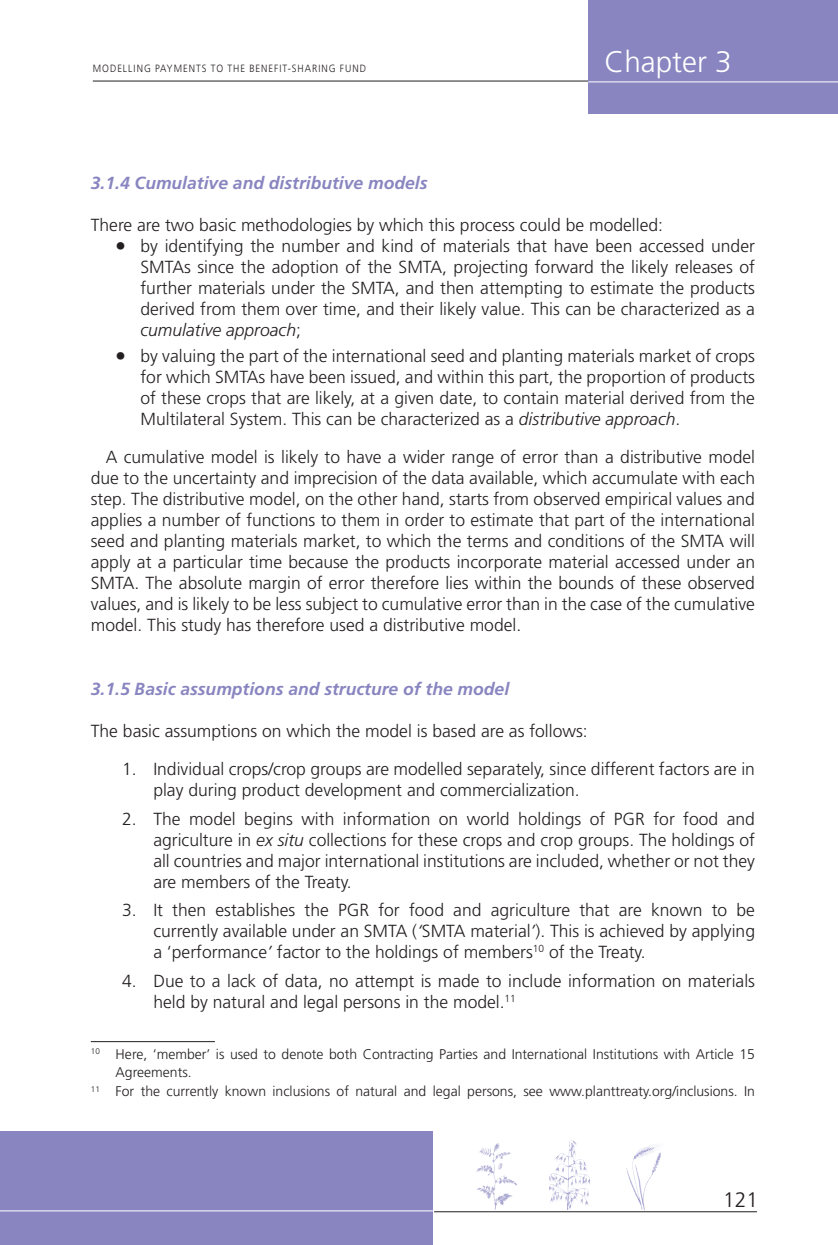
<style>
.page{position:relative;width:838px;height:1245px;background:#fff}
.page>*{position:absolute;margin:0;border:0;box-sizing:border-box;transform-origin:0 0}
.t1{font:300 29.75px "Frutiger LT Std";color:#fff}
.t2{font:300 21px "Frutiger LT Std";color:#231f20}
.t3{font:300 17.5px/21px "Frutiger LT Std";color:#231f20;text-align:justify}
.t4{font:italic 700 17.5px "Frutiger LT Std";color:#8885c0}
.t5{font:300 14px/17.5px "Frutiger LT Std";color:#231f20}
.t6{font:300 10.5px "Frutiger LT Std";color:#231f20;scale:.9 1}
.s1{font-style:italic}
</style>
<div class="page">
<img style="left:626px;top:1144px;width:32px;height:65px">
<img style="left:566px;top:1140px;width:5px;height:16px">
<hr style="left:93px;top:81px;width:495px;height:1px;background:#231f20">
<div style="left:588px;top:0;width:249px;height:113px;background:#8885c0"></div>
<hr style="left:588px;top:81px;width:249px;height:1px;background:#fff">
<div style="left:0;top:1131px;width:433px;height:113px;background:#8885c0"></div>
<hr style="left:0;top:1210px;width:433px;height:1px;background:#fff">
<hr style="left:434px;top:1211px;width:322px;height:1px;background:#231f20">
<hr style="left:91px;top:1041px;width:124px;height:1px;background:#231f20">
<p class="t6" style="left:93px;top:62px;width:19px">Modelling</p>
<p class="t6" style="left:155px;top:62px;width:3px">payments</p>
<p class="t6" style="left:211px;top:62px;width:24px">to the</p>
<p class="t6" style="left:249px;top:62px;width:10px">Benefit</p>
<p class="t6" style="left:288px;top:62px;width:7px">-sharing</p>
<p class="t6" style="left:340px;top:62px;width:12px">Fund</p>
<h1 class="t1" style="left:604px;top:45px;width:129px">Chapter 3</h1>
<p class="t4" style="left:91px;top:172px;width:338px">3.1.4 Cumulative and distributive models</p>
<p class="t3" style="left:91px;top:214px;width:573px">There are two basic methodologies by which this process could be modelled:</p>
<p class="t3" style="left:140px;top:235px;width:616px;text-indent:-25px">• by identifying the number and kind of materials that have been accessed under SMTAs since the adoption of the SMTA, projecting forward the likely releases of further materials under the SMTA, and then attempting to estimate the products derived from them over time, and their likely value. This can be characterized as a <span class="s1">cumulative approach</span>;</p>
<p class="t3" style="left:140px;top:345px;width:616px;text-indent:-25px">• by valuing the part of the international seed and planting materials market of crops for which SMTAs have been issued, and within this part, the proportion of products of these crops that are likely, at a given date, to contain material derived from the Multilateral System. This can be characterized as a <span class="s1">distributive approach</span>.</p>
<p class="t3" style="left:91px;top:447px;width:665px;text-indent:15px">A cumulative model is likely to have a wider range of error than a distributive model due to the uncertainty and imprecision of the data available, which accumulate with each step. The distributive model, on the other hand, starts from observed empirical values and applies a number of functions to them in order to estimate that part of the international seed and planting materials market, to which the terms and conditions of the SMTA will apply at a particular time because the products incorporate material accessed under an SMTA. The absolute margin of error therefore lies within the bounds of these observed values, and is likely to be less subject to cumulative error than in the case of the cumulative model. This study has therefore used a distributive model.</p>
<p class="t4" style="left:91px;top:678px;width:420px">3.1.5 Basic assumptions and structure of the model</p>
<p class="t3" style="left:91px;top:720px;width:498px">The basic assumptions on which the model is based are as follows:</p>
<p class="t3" style="left:153px;top:758px;width:603px;text-indent:-31px">1. Individual crops/crop groups are modelled separately, since different factors are in play during product development and commercialization.</p>
<p class="t3" style="left:153px;top:808px;width:603px;text-indent:-31px">2. The model begins with information on world holdings of PGR for food and agriculture in <span class="s1">ex situ</span> collections for these crops and crop groups. The holdings of all countries and major international institutions are included, whether or not they are members of the Treaty.</p>
<p class="t3" style="left:153px;top:899px;width:603px;text-indent:-31px">3. It then establishes the PGR for food and agriculture that are known to be currently available under an SMTA (<span class="s1">‘</span>SMTA material<span class="s1">’</span>). This is achieved by applying a ‘performance<span class="s1">’</span> factor to the holdings of members<sup>10</sup> of the Treaty.</p>
<p class="t3" style="left:153px;top:970px;width:603px;text-indent:-31px">4. Due to a lack of data, no attempt is made to include information on materials held by natural and legal persons in the model.<sup>11</sup></p>
<p class="t5" style="left:116px;top:1045px;width:641px;text-indent:-25px"><sup>10</sup> Here, ‘member’ is used to denote both Contracting Parties and International Institutions with Article 15<br>Agreements.</p>
<p class="t5" style="left:91px;top:1082px;width:665px"><sup>11</sup> For the currently known inclusions of natural and legal persons, see www.planttreaty.org/inclusions. In</p>
<p class="t2" style="left:723px;top:1187px;width:37px">121</p>
</div>
